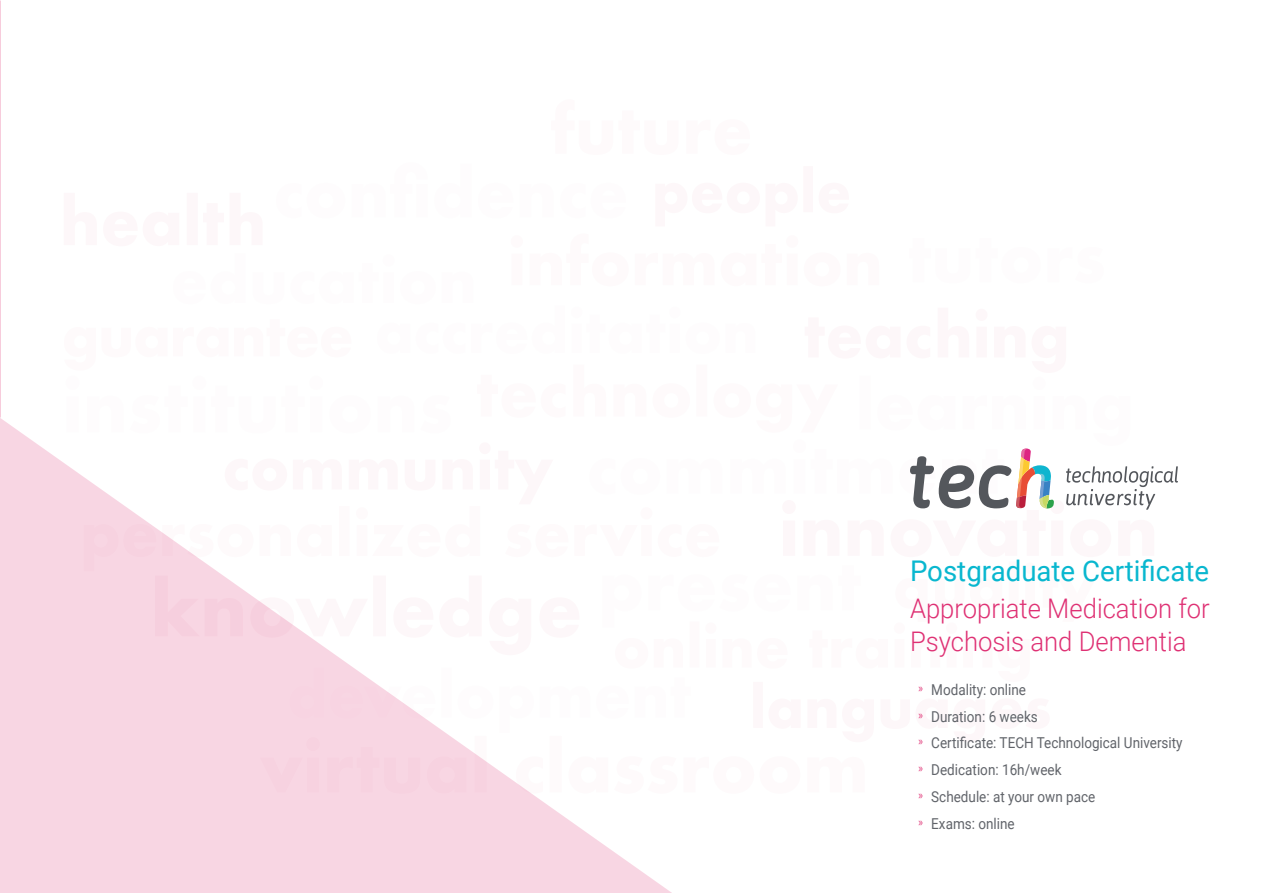
<style>
.page{position:relative;width:1263px;height:893px;background:#fff}
.page>*{position:absolute;margin:0;border:0;box-sizing:border-box;transform-origin:0 0}
.t1{font:28.5px "Roboto";color:#09b7cf}
.t2{font:300 27px/33px "Roboto";color:#df3174;scale:.95 1}
.t3{font:15px/26.7px "Roboto";color:#61646a;scale:.9 1}
</style>
<div class="page">
<svg style="left:0;top:418px;width:672px;height:475px;background:#f8d9e5"></svg>
<svg style="left:64px;top:418px;width:1114px;height:376px"></svg>
<h1 class="t1" style="left:910px;top:551px;width:301px">Postgraduate Certificate</h1>
<h2 class="t2" style="left:910px;top:591px;width:317px">Appropriate Medication for<br>Psychosis and Dementia</h2>
<p class="t3" style="left:918px;top:676px;width:295px"><sup>»</sup> Modality: online<br><sup>»</sup> Duration: 6 weeks<br><sup>»</sup> Certificate: TECH Technological University <sup>»</sup> Dedication: 16h/week<br><sup>»</sup> Schedule: at your own pace<br><sup>»</sup> Exams: online</p>
</div>
